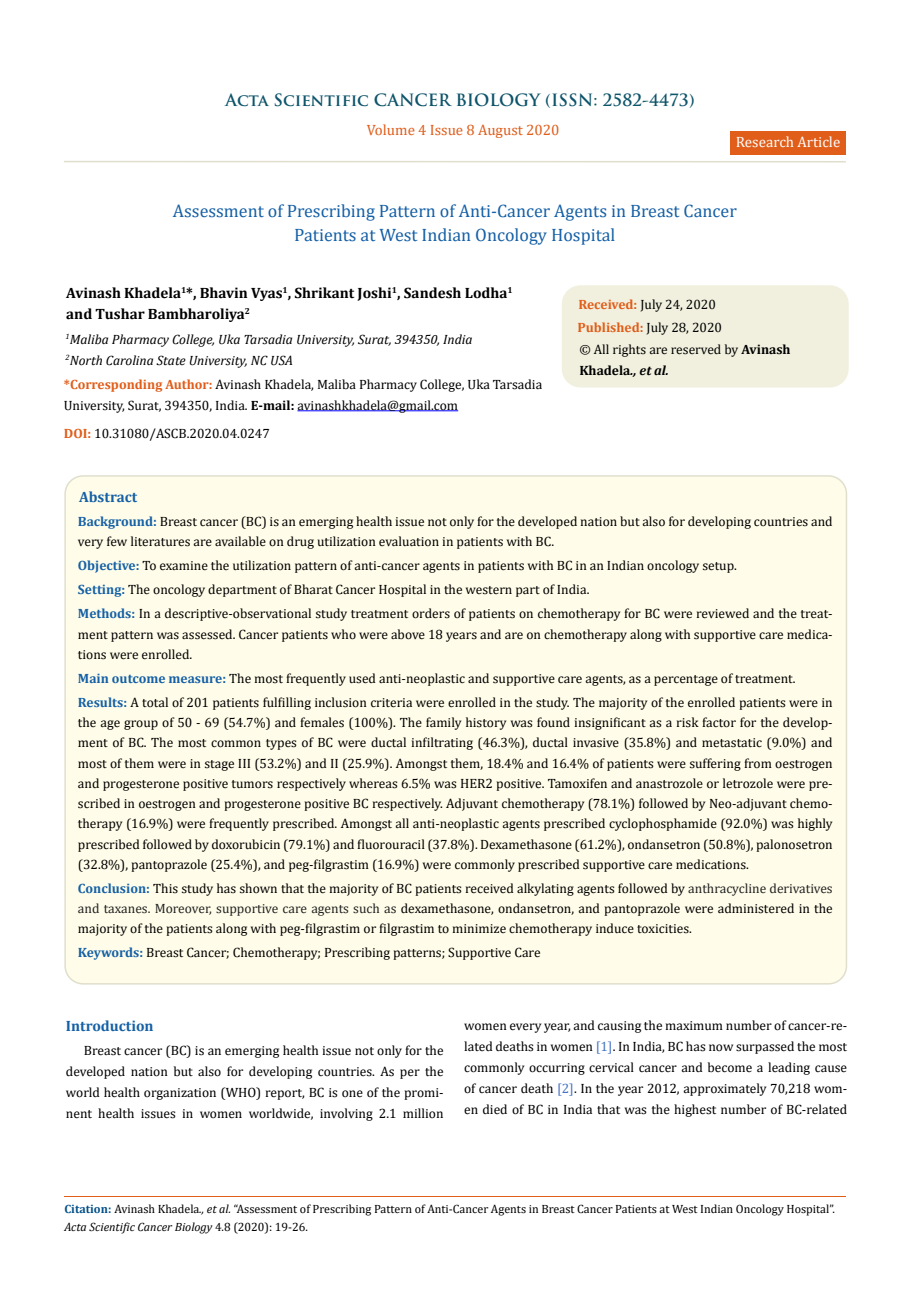
<style>
.page{position:relative;width:917px;height:1296px;background:#fff}
.page>*{position:absolute;margin:0;border:0;box-sizing:border-box;transform-origin:0 0}
.t1{font:18px/24px "Cambria";color:#1560a6;text-align:center}
.t2{font:700 16.5px "Trajan Pro";color:#0e546a}
.t3{font:700 15px/21px "Cambria";color:#000}
.t4{font:15px "Cambria";color:#e05d1a}
.t5{font:700 15px "Cambria";color:#1560a6}
.t6{font:15px "Cambria";color:#fff}
.t7{font:13.5px/20.2px "Cambria";color:#000}
.t8{font:italic 13.5px/21px "Cambria";color:#000}
.t9{font:12px/18px "Cambria";color:#000}
.s1{font-weight:700;color:#e05d1a}
.s2{font-weight:700}
.s3{font-weight:700;font-style:italic}
.s4{font-weight:700;color:#1560a6}
.s5{color:#222}
.s6{color:#4472c4}
.s7{font-weight:700;color:#035089}
.s8{font-style:italic}
</style>
<div class="page">
<hr style="left:297px;top:410px;width:161px;height:1px;background:#00f">
<div style="left:730px;top:132px;width:115px;height:23px;background:#e05d1a"></div>
<div style="left:562px;top:286px;width:286px;height:101px;background:#f1f0de;border-radius:18px"></div>
<div style="left:561px;top:285px;width:287px;height:102px;border:2px solid #f1f0de;border-radius:18px"></div>
<div style="left:65px;top:476px;width:781px;height:508px;background:#fffde9;border-radius:18px"></div>
<hr style="left:64px;top:1197px;width:782px;height:1px;background:#e05d1a">
<hr style="left:64px;top:161px;width:781px;height:1px;background:#e0dfcd">
<p class="t2" style="left:225px;top:90px;width:471px">Acta Scientific CANCER BIOLOGY (ISSN: 2582-4473)</p>
<p class="t4" style="left:367px;top:121px;width:194px">Volume 4 Issue 8 August 2020</p>
<p class="t6" style="left:735px;top:133px;width:106px">Research Article</p>
<h1 class="t1" style="left:173px;top:198px;width:565px">Assessment of Prescribing Pattern of Anti-Cancer Agents in Breast Cancer<br>Patients at West Indian Oncology Hospital</h1>
<p class="t3" style="left:66px;top:281px;width:448px">Avinash Khadela<sup>1</sup>*, Bhavin Vyas<sup>1</sup>, Shrikant Joshi<sup>1</sup>, Sandesh Lodha<sup>1 </sup>and Tushar Bambharoliya<sup>2</sup></p>
<p class="t8" style="left:66px;top:328px;width:408px"><sup>1</sup>Maliba Pharmacy College, Uka Tarsadia University, Surat, 394350, India<br><sup>2</sup>North Carolina State University, NC USA</p>
<p class="t7" style="left:64px;top:374px;width:480px;line-height:21px"><span class="s1">*Corresponding Author:</span> Avinash Khadela, Maliba Pharmacy College, Uka Tarsadia<br>University, Surat, 394350, India. <span class="s2">E-mail:</span> avinashkhadela@gmail.com</p>
<p class="t7" style="left:64px;top:423px;width:207px"><span class="s1">DOI:</span> 10.31080/ASCB.2020.04.0247</p>
<p class="t7" style="left:577px;top:293px;width:146px;line-height:23px"><span class="s1">Received:</span> July 24, 2020<br><span class="s1">Published:</span> July 28, 2020</p>
<p class="t7" style="left:579px;top:339px;width:213px;line-height:21px">© All rights are reserved by <span class="s2">Avinash<br>Khadela</span><span class="s3">., et al.</span></p>
<p class="t5" style="left:79px;top:486px;width:60px">Abstract</p>
<p class="t7" style="left:78px;top:511px;width:756px"><span class="s4">Background:</span> Breast cancer (BC) is an emerging health issue not only for the developed nation but also for developing countries and very few literatures are available on drug utilization evaluation in patients with BC.</p>
<p class="t7" style="left:78px;top:554px;width:756px;line-height:24px"><span class="s4">Objective:</span> To examine the utilization pattern of anti-cancer agents in patients with BC in an Indian oncology setup.<br><span class="s4">Setting:</span> The oncology department of Bharat Cancer Hospital in the western part of India.<br><span class="s4">Methods:</span> In a descriptive-observational study treatment orders of patients on chemotherapy for BC were reviewed and the treat-</p>
<p class="t7" style="left:78px;top:624px;width:756px">ment pattern was assessed. Cancer patients who were above 18 years and are on chemotherapy along with supportive care medica&shy;tions were enrolled.</p>
<p class="t7" style="left:78px;top:666px;width:756px;line-height:24px"><span class="s4">Main outcome measure:</span> The most frequently used anti-neoplastic and supportive care agents, as a percentage of treatment.<br><span class="s4">Results:</span> A total of 201 patients fulfilling inclusion criteria were enrolled in the study. The majority of the enrolled patients were in</p>
<p class="t7" style="left:78px;top:712px;width:756px;text-align:justify">the age group of 50 - 69 (54.7%) and females (100%). The family history was found insignificant as a risk factor for the develop&shy;ment of BC. The most common types of BC were ductal infiltrating (46.3%), ductal invasive (35.8%) and metastatic (9.0%) and most of them were in stage III (53.2%) and II (25.9%). Amongst them, 18.4% and 16.4% of patients were suffering from oestrogen and progesterone positive tumors respectively whereas 6.5% was HER2 positive. Tamoxifen and anastrozole or letrozole were pre&shy;scribed in oestrogen and progesterone positive BC respectively. Adjuvant chemotherapy (78.1%) followed by Neo-adjuvant chemo&shy;therapy (16.9%) were frequently prescribed. Amongst all anti-neoplastic agents prescribed cyclophosphamide (92.0%) was highly prescribed followed by doxorubicin (79.1%) and fluorouracil (37.8%). Dexamethasone (61.2%), ondansetron (50.8%), palonosetron (32.8%), pantoprazole (25.4%), and peg-filgrastim (16.9%) were commonly prescribed supportive care medications.</p>
<p class="t7" style="left:78px;top:878px;width:756px;text-align:justify"><span class="s4">Conclusion:</span> This study has shown that the majority of BC patients received alkylating agents followed by <span class="s5">anthracycline derivatives and taxanes. Moreover, supportive care agents such as</span> dexamethasone, ondansetron, and pantoprazole were administered in the majority of the patients along with peg-filgrastim or filgrastim to minimize chemotherapy induce toxicities.</p>
<p class="t7" style="left:78px;top:943px;width:464px"><span class="s4">Keywords:</span> Breast Cancer; Chemotherapy; Prescribing patterns; Supportive Care</p>
<p class="t5" style="left:66px;top:1015px;width:89px">Introduction</p>
<p class="t7" style="left:66px;top:1040px;width:379px;line-height:21px;text-align:justify;text-indent:18px">Breast cancer (BC) is an emerging health issue not only for the developed nation but also for developing countries. As per the world health organization (WHO) report, BC is one of the promi&shy;nent health issues in women worldwide, involving 2.1 million</p>
<p class="t7" style="left:464px;top:1015px;width:384px;line-height:21px;text-align:justify">women every year, and causing the maximum number of cancer-re&shy;lated deaths in women <span class="s6">[1]</span>. In India, BC has now surpassed the most commonly occurring cervical cancer and become a leading cause of cancer death <span class="s6">[2]</span>. In the year 2012, approximately 70,218 wom&shy;en died of BC in India that was the highest number of BC-related</p>
<p class="t9" style="left:64px;top:1200px;width:772px"><span class="s7">Citation:</span> Avinash Khadela<span class="s8">., et al.</span> “Assessment of Prescribing Pattern of Anti-Cancer Agents in Breast Cancer Patients at West Indian Oncology Hospital”.<br><span class="s8">Acta Scientific Cancer Biology</span> 4.8 (2020): 19-26.</p>
</div>
